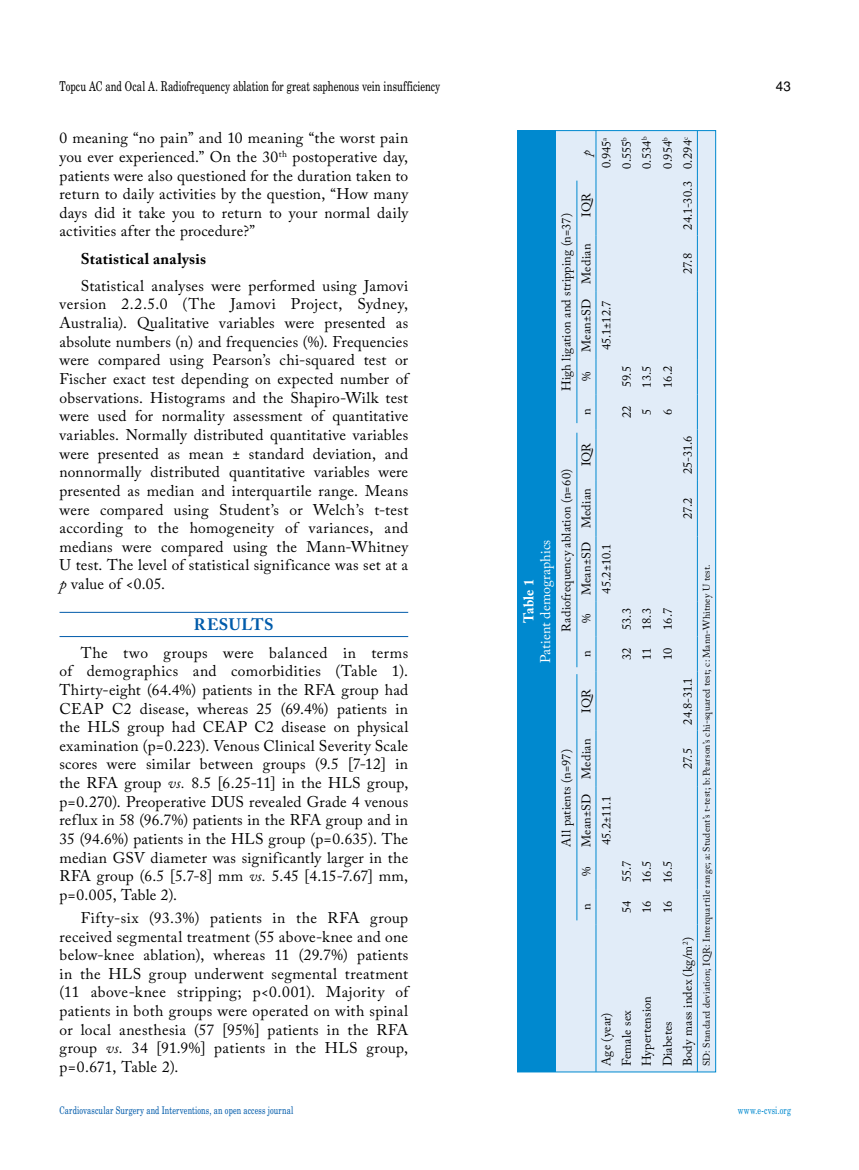
<style>
.page{position:relative;width:859px;height:1170px;background:#fff}
.page>*{position:absolute;margin:0;border:0;box-sizing:border-box;transform-origin:0 0}
.t1{font:700 16.5px "Adobe Caslon Pro";letter-spacing:.03em;color:#005baa}
.t2{font:15.45px/18.6px "Adobe Caslon Pro";letter-spacing:.015em;color:#000;text-align:justify}
.t3{font:700 15.45px "Adobe Caslon Pro";letter-spacing:.02em;color:#000}
.t4{font:13.95px "Adobe Caslon Pro";letter-spacing:.005em;color:#fff}
.t5{font:700 13.95px "Adobe Caslon Pro";color:#fff}
.t6{font:13.5px "Madison Tr";color:#000}
.t7{font:13.5px "Helvetica Normal Tr";color:#000}
.t8{font:12.45px "Adobe Caslon Pro";letter-spacing:.01em;color:#000}
.t9{font:italic 12.45px "Adobe Caslon Pro";color:#000}
.t10{font:10.5px "Madison Tr";letter-spacing:.015em;color:#005baa}
.t11{font:10.5px "Madison Tr";letter-spacing:.015em;color:#0089cf}
.t12{font:9.6px "Adobe Caslon Pro";letter-spacing:.02em;color:#000}
.s1{font-style:italic}
</style>
<div class="page">
<hr style="left:60px;top:612px;width:348px;height:1px;background:#005baa">
<hr style="left:60px;top:636px;width:348px;height:1px;background:#005baa">
<div style="left:517px;top:131px;width:199px;height:940px;background:#e1ecf8"></div>
<div style="left:518px;top:131px;width:38px;height:940px;background:#0089cf"></div>
<hr style="left:596px;top:924px;width:1px;height:147px;background:#0089cf">
<hr style="left:596px;top:889px;width:1px;height:35px;background:#0089cf">
<hr style="left:596px;top:853px;width:1px;height:36px;background:#0089cf">
<hr style="left:596px;top:786px;width:1px;height:67px;background:#0089cf">
<hr style="left:596px;top:730px;width:1px;height:56px;background:#0089cf">
<hr style="left:596px;top:671px;width:1px;height:59px;background:#0089cf">
<hr style="left:596px;top:636px;width:1px;height:35px;background:#0089cf">
<hr style="left:596px;top:601px;width:1px;height:35px;background:#0089cf">
<hr style="left:596px;top:536px;width:1px;height:65px;background:#0089cf">
<hr style="left:596px;top:480px;width:1px;height:56px;background:#0089cf">
<hr style="left:596px;top:429px;width:1px;height:51px;background:#0089cf">
<hr style="left:596px;top:394px;width:1px;height:35px;background:#0089cf">
<hr style="left:596px;top:359px;width:1px;height:35px;background:#0089cf">
<hr style="left:596px;top:292px;width:1px;height:67px;background:#0089cf">
<hr style="left:596px;top:235px;width:1px;height:57px;background:#0089cf">
<hr style="left:596px;top:175px;width:1px;height:60px;background:#0089cf">
<hr style="left:596px;top:131px;width:1px;height:44px;background:#0089cf">
<hr style="left:697px;top:924px;width:1px;height:147px;background:#0089cf">
<hr style="left:697px;top:889px;width:1px;height:35px;background:#0089cf">
<hr style="left:697px;top:853px;width:1px;height:36px;background:#0089cf">
<hr style="left:697px;top:786px;width:1px;height:67px;background:#0089cf">
<hr style="left:697px;top:730px;width:1px;height:56px;background:#0089cf">
<hr style="left:697px;top:671px;width:1px;height:59px;background:#0089cf">
<hr style="left:697px;top:636px;width:1px;height:35px;background:#0089cf">
<hr style="left:697px;top:601px;width:1px;height:35px;background:#0089cf">
<hr style="left:697px;top:536px;width:1px;height:65px;background:#0089cf">
<hr style="left:697px;top:480px;width:1px;height:56px;background:#0089cf">
<hr style="left:697px;top:429px;width:1px;height:51px;background:#0089cf">
<hr style="left:697px;top:394px;width:1px;height:35px;background:#0089cf">
<hr style="left:697px;top:359px;width:1px;height:35px;background:#0089cf">
<hr style="left:697px;top:292px;width:1px;height:67px;background:#0089cf">
<hr style="left:697px;top:235px;width:1px;height:57px;background:#0089cf">
<hr style="left:697px;top:175px;width:1px;height:60px;background:#0089cf">
<hr style="left:697px;top:131px;width:1px;height:44px;background:#0089cf">
<div style="left:517px;top:130px;width:199px;height:941px;border:1px solid #0089cf"></div>
<hr style="left:577px;top:674px;width:1px;height:246px;background:#0089cf">
<hr style="left:577px;top:432px;width:1px;height:235px;background:#0089cf">
<hr style="left:577px;top:181px;width:1px;height:242px;background:#0089cf">
<p class="t6" style="left:60px;top:78px;width:382px">Topcu AC and Ocal A. Radiofrequency ablation for great saphenous vein insufficiency</p>
<p class="t7" style="left:776px;top:78px;width:17px">43</p>
<p class="t2" style="left:60px;top:129px;width:350px">0 meaning “no pain” and 10 meaning “the worst pain you ever experienced.” On the 30<sup>th</sup> postoperative day, patients were also questioned for the duration taken to return to daily activities by the question, “How many days did it take you to return to your normal daily activities after the procedure?”</p>
<p class="t3" style="left:81px;top:249px;width:127px">Statistical analysis</p>
<p class="t2" style="left:60px;top:276px;width:350px;text-indent:21px">Statistical analyses were performed using Jamovi version 2.2.5.0 (The Jamovi Project, Sydney, Australia). Qualitative variables were presented as absolute numbers (n) and frequencies (%). Frequencies were compared using Pearson’s chi-squared test or Fischer exact test depending on expected number of observations. Histograms and the Shapiro-Wilk test were used for normality assessment of quantitative variables. Normally distributed quantitative variables were presented as mean ± standard deviation, and nonnormally distributed quantitative variables were presented as median and interquartile range. Means were compared using Student’s or Welch’s t-test according to the homogeneity of variances, and medians were compared using the Mann-Whitney U test. The level of statistical significance was set at a <span class="s1">p</span> value of &lt;0.05.</p>
<p class="t1" style="left:194px;top:615px;width:81px">RESULTS</p>
<p class="t2" style="left:60px;top:643px;width:350px;text-indent:21px">The two groups were balanced in terms of demographics and comorbidities (Table 1).<br>Thirty-eight (64.4%) patients in the RFA group had CEAP C2 disease, whereas 25 (69.4%) patients in the HLS group had CEAP C2 disease on physical examination (p=0.223). Venous Clinical Severity Scale scores were similar between groups (9.5 [7-12] in the RFA group <span class="s1">vs.</span> 8.5 [6.25-11] in the HLS group, p=0.270). Preoperative DUS revealed Grade 4 venous reflux in 58 (96.7%) patients in the RFA group and in 35 (94.6%) patients in the HLS group (p=0.635). The median GSV diameter was significantly larger in the RFA group (6.5 [5.7-8] mm <span class="s1">vs.</span> 5.45 [4.15-7.67] mm, p=0.005, Table 2).</p>
<p class="t2" style="left:60px;top:908px;width:350px;text-indent:21px">Fifty-six (93.3%) patients in the RFA group received segmental treatment (55 above-knee and one below-knee ablation), whereas 11 (29.7%) patients in the HLS group underwent segmental treatment (11 above-knee stripping; p&lt;0.001). Majority of patients in both groups were operated on with spinal or local anesthesia (57 [95%] patients in the RFA group <span class="s1">vs.</span> 34 [91.9%] patients in the HLS group, p=0.671, Table 2).</p>
<p class="t8" style="left:599px;top:168px;width:32px;rotate:-90deg">0.945<sup>a</sup></p>
<p class="t9" style="left:579px;top:156px;width:9px;rotate:-90deg">p</p>
<p class="t8" style="left:579px;top:217px;width:25px;rotate:-90deg">I QR</p>
<p class="t8" style="left:559px;top:391px;width:179px;rotate:-90deg">High ligation and stripping (n=37)</p>
<p class="t8" style="left:579px;top:352px;width:110px;rotate:-90deg">Mean±SD Median</p>
<p class="t8" style="left:579px;top:381px;width:11px;rotate:-90deg">%</p>
<p class="t8" style="left:579px;top:415px;width:8px;rotate:-90deg">n</p>
<p class="t8" style="left:599px;top:350px;width:51px;rotate:-90deg">45.1±12.7</p>
<p class="t8" style="left:579px;top:466px;width:25px;rotate:-90deg">I QR</p>
<p class="t8" style="left:559px;top:631px;width:164px;rotate:-90deg">Radiofrequency ablation (n=60)</p>
<p class="t8" style="left:579px;top:595px;width:109px;rotate:-90deg">Mean±SD Median</p>
<p class="t4" style="left:537px;top:663px;width:125px;rotate:-90deg">Patient demographics</p>
<p class="t5" style="left:520px;top:623px;width:45px;rotate:-90deg">Table 1</p>
<p class="t8" style="left:579px;top:623px;width:11px;rotate:-90deg">%</p>
<p class="t8" style="left:579px;top:657px;width:8px;rotate:-90deg">n</p>
<p class="t8" style="left:599px;top:593px;width:51px;rotate:-90deg">45.2±10.1</p>
<p class="t8" style="left:619px;top:169px;width:33px;rotate:-90deg">0.555<sup>b</sup></p>
<p class="t8" style="left:619px;top:387px;width:23px;rotate:-90deg">59.5</p>
<p class="t8" style="left:619px;top:418px;width:14px;rotate:-90deg">22</p>
<p class="t8" style="left:619px;top:630px;width:24px;rotate:-90deg">53.3</p>
<p class="t8" style="left:619px;top:660px;width:14px;rotate:-90deg">32</p>
<p class="t8" style="left:639px;top:169px;width:34px;rotate:-90deg">0.534<sup>b</sup></p>
<p class="t8" style="left:639px;top:388px;width:24px;rotate:-90deg">13.5</p>
<p class="t8" style="left:639px;top:415px;width:8px;rotate:-90deg">5</p>
<p class="t8" style="left:639px;top:630px;width:24px;rotate:-90deg">18.3</p>
<p class="t8" style="left:639px;top:660px;width:14px;rotate:-90deg">11</p>
<p class="t8" style="left:579px;top:712px;width:25px;rotate:-90deg">I QR</p>
<p class="t8" style="left:579px;top:847px;width:110px;rotate:-90deg">Mean±SD Median</p>
<p class="t8" style="left:559px;top:846px;width:99px;rotate:-90deg">All patients (n=97)</p>
<p class="t8" style="left:579px;top:876px;width:11px;rotate:-90deg">%</p>
<p class="t8" style="left:599px;top:845px;width:51px;rotate:-90deg">45.2±11.1</p>
<p class="t8" style="left:579px;top:909px;width:8px;rotate:-90deg">n</p>
<p class="t8" style="left:619px;top:882px;width:23px;rotate:-90deg">55.7</p>
<p class="t8" style="left:619px;top:912px;width:14px;rotate:-90deg">54</p>
<p class="t8" style="left:639px;top:882px;width:23px;rotate:-90deg">16.5</p>
<p class="t8" style="left:639px;top:912px;width:14px;rotate:-90deg">16</p>
<p class="t8" style="left:660px;top:169px;width:33px;rotate:-90deg">0.954<sup>b</sup></p>
<p class="t8" style="left:660px;top:388px;width:24px;rotate:-90deg">16.2</p>
<p class="t8" style="left:660px;top:415px;width:8px;rotate:-90deg">6</p>
<p class="t8" style="left:660px;top:629px;width:23px;rotate:-90deg">16.7</p>
<p class="t8" style="left:660px;top:660px;width:14px;rotate:-90deg">10</p>
<p class="t8" style="left:660px;top:882px;width:23px;rotate:-90deg">16.5</p>
<p class="t8" style="left:660px;top:912px;width:14px;rotate:-90deg">16</p>
<p class="t8" style="left:619px;top:1066px;width:58px;rotate:-90deg">Female sex</p>
<p class="t8" style="left:599px;top:1066px;width:55px;rotate:-90deg">Age (year)</p>
<p class="t8" style="left:639px;top:1066px;width:72px;rotate:-90deg">Hypertension</p>
<p class="t8" style="left:660px;top:1066px;width:47px;rotate:-90deg">Diabetes</p>
<p class="t8" style="left:680px;top:229px;width:94px;rotate:-90deg">24.1-30.3 0.294<sup>c</sup></p>
<p class="t8" style="left:680px;top:274px;width:23px;rotate:-90deg">27.8</p>
<p class="t8" style="left:680px;top:474px;width:40px;rotate:-90deg">25-31.6</p>
<p class="t8" style="left:680px;top:519px;width:23px;rotate:-90deg">27.2</p>
<p class="t12" style="left:701px;top:1066px;width:503px;rotate:-90deg">SD: Standard deviation; IQR: Interquartile range; a: Student’s t-test; b: Pearson’s chi-squared test; c: Mann-Whitney U test.</p>
<p class="t8" style="left:680px;top:724px;width:49px;rotate:-90deg">24.8-31.1</p>
<p class="t8" style="left:680px;top:769px;width:23px;rotate:-90deg">27.5</p>
<p class="t8" style="left:680px;top:1066px;width:130px;rotate:-90deg">Body mass index (kg/m<sup>2</sup>)</p>
<p class="t10" style="left:60px;top:1103px;width:235px">Cardiovascular Surgery and Interventions, an open access journal</p>
<p class="t11" style="left:738px;top:1103px;width:55px">www.e-cvsi.org</p>
</div>
